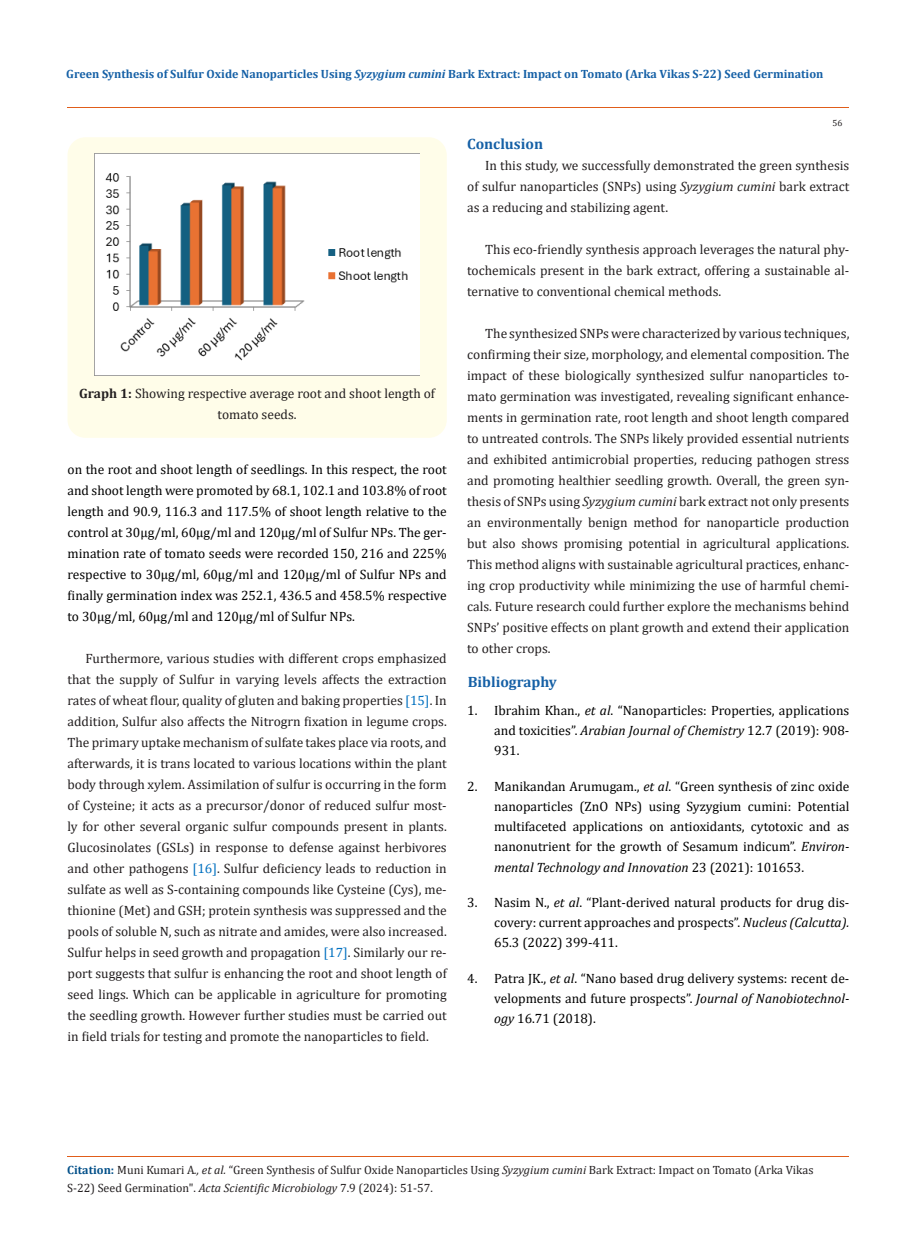
<style>
.page{position:relative;width:917px;height:1260px;background:#fff}
.page>*{position:absolute;margin:0;border:0;box-sizing:border-box;transform-origin:0 0}
.t1{font:700 15px "Cambria";color:#1560a6}
._20-OS-Text{font:13.5px/21px "Cambria";color:#231f20;text-align:justify}
.t2{font:13.5px/20.2px "Cambria";color:#000;text-align:justify}
.t3{font:12px/18px "Cambria";color:#231f20}
.t4{font:700 12px "Cambria";color:#1560a6}
.t5{font:9px "Cambria";color:#231f20}
.s1{font-style:italic}
.s2{font-weight:700}
.s3{color:#0070c0}
.s4{font-weight:700;color:#035089}
</style>
<div class="page">
<hr style="left:67px;top:108px;width:781px;height:1px;background:#e05d1a">
<div style="left:67px;top:137px;width:380px;height:301px;background:#fffde9;border-radius:18px"></div>
<img style="left:95px;top:153px;width:325px;height:222px">
<hr style="left:67px;top:1156px;width:782px;height:1px;background:#e05d1a">
<p class="t4" style="left:66px;top:66px;width:758px">Green Synthesis of Sulfur Oxide Nanoparticles Using <span class="s1">Syzygium cumini</span> Bark Extract: Impact on Tomato (Arka Vikas S-22) Seed Germination</p>
<p class="t5" style="left:832px;top:118px;width:11px">56</p>
<p class="_20-OS-Text" style="left:79px;top:383px;width:357px;text-align:center"><span class="s2">Graph 1:</span> Showing respective average root and shoot length of tomato seeds.</p>
<p class="t2" style="left:67px;top:458px;width:381px;line-height:21px">on the root and shoot length of seedlings. In this respect, the root and shoot length were promoted by 68.1, 102.1 and 103.8% of root length and 90.9, 116.3 and 117.5% of shoot length relative to the control at 30µg/ml, 60µg/ml and 120µg/ml of Sulfur NPs. The ger&shy;mination rate of tomato seeds were recorded 150, 216 and 225% respective to 30µg/ml, 60µg/ml and 120µg/ml of Sulfur NPs and finally germination index was 252.1, 436.5 and 458.5% respective to 30µg/ml, 60µg/ml and 120µg/ml of Sulfur NPs.</p>
<p class="_20-OS-Text" style="left:67px;top:647px;width:381px;text-indent:18px">Furthermore, various studies with different crops emphasized that the supply of Sulfur in varying levels affects the extraction rates of wheat flour, quality of gluten and baking properties <span class="s3">[15]</span>. In addition, Sulfur also affects the Nitrogrn fixation in legume crops.<br>The primary uptake mechanism of sulfate takes place via roots, and afterwards, it is trans located to various locations within the plant body through xylem. Assimilation of sulfur is occurring in the form of Cysteine; it acts as a precursor/donor of reduced sulfur most&shy;ly for other several organic sulfur compounds present in plants.<br>Glucosinolates (GSLs) in response to defense against herbivores and other pathogens <span class="s3">[16]</span>. Sulfur deficiency leads to reduction in sulfate as well as S-containing compounds like Cysteine (Cys), me&shy;thionine (Met) and GSH; protein synthesis was suppressed and the pools of soluble N, such as nitrate and amides, were also increased.<br>Sulfur helps in seed growth and propagation <span class="s3">[17]</span>. Similarly our re&shy;port suggests that sulfur is enhancing the root and shoot length of seed lings. Which can be applicable in agriculture for promoting the seedling growth. However further studies must be carried out in field trials for testing and promote the nanoparticles to field.</p>
<p class="t1" style="left:467px;top:133px;width:77px">Conclusion</p>
<p class="_20-OS-Text" style="left:467px;top:155px;width:384px;text-indent:18px">In this study, we successfully demonstrated the green synthesis of sulfur nanoparticles (SNPs) using <span class="s1">Syzygium cumini</span> bark extract as a reducing and stabilizing agent.</p>
<p class="_20-OS-Text" style="left:467px;top:239px;width:384px;text-indent:18px">This eco-friendly synthesis approach leverages the natural phy&shy;tochemicals present in the bark extract, offering a sustainable al&shy;ternative to conventional chemical methods.</p>
<p class="_20-OS-Text" style="left:467px;top:323px;width:384px;text-indent:18px">The synthesized SNPs were characterized by various techniques, confirming their size, morphology, and elemental composition. The impact of these biologically synthesized sulfur nanoparticles to&shy;mato germination was investigated, revealing significant enhance&shy;ments in germination rate, root length and shoot length compared to untreated controls. The SNPs likely provided essential nutrients and exhibited antimicrobial properties, reducing pathogen stress and promoting healthier seedling growth. Overall, the green syn&shy;thesis of SNPs using <span class="s1">Syzygium cumini</span> bark extract not only presents an environmentally benign method for nanoparticle production but also shows promising potential in agricultural applications.<br>This method aligns with sustainable agricultural practices, enhanc&shy;ing crop productivity while minimizing the use of harmful chemi&shy;cals. Future research could further explore the mechanisms behind SNPs’ positive effects on plant growth and extend their application to other crops.</p>
<p class="t1" style="left:468px;top:671px;width:91px">Bibliography</p>
<p class="t2" style="left:494px;top:700px;width:357px;text-indent:-27px">1. Ibrahim Khan., <span class="s1">et al</span>. “Nanoparticles: Properties, applications and toxicities”. <span class="s1">Arabian Journal of Chemistry</span> 12.7 (2019): 908- 931.</p>
<p class="t2" style="left:494px;top:776px;width:357px;text-indent:-27px">2. Manikandan Arumugam., <span class="s1">et al</span>. “Green synthesis of zinc oxide nanoparticles (ZnO NPs) using Syzygium cumini: Potential multifaceted applications on antioxidants, cytotoxic and as nanonutrient for the growth of Sesamum indicum”. <span class="s1">Environ&shy;mental Technology and Innovation</span> 23 (2021): 101653.</p>
<p class="t2" style="left:494px;top:892px;width:357px;text-indent:-27px">3. Nasim N., <span class="s1">et al</span>. “Plant-derived natural products for drug dis&shy;covery: current approaches and prospects”. <span class="s1">Nucleus (Calcutta).<br></span>65.3 (2022) 399-411.</p>
<p class="t2" style="left:494px;top:968px;width:357px;text-indent:-27px">4. Patra JK., <span class="s1">et al</span>. “Nano based drug delivery systems: recent de&shy;velopments and future prospects”. <span class="s1">Journal of Nanobiotechnol&shy;ogy</span> 16.71 (2018).</p>
<p class="t3" style="left:67px;top:1161px;width:747px"><span class="s4">Citation:</span> Muni Kumari A<span class="s1">., et al.</span> “Green Synthesis of Sulfur Oxide Nanoparticles Using <span class="s1">Syzygium cumini</span> Bark Extract: Impact on Tomato (Arka Vikas<br>S-22) Seed Germination". <span class="s1">Acta Scientific Microbiology</span> 7.9 (2024): 51-57.</p>
</div>
